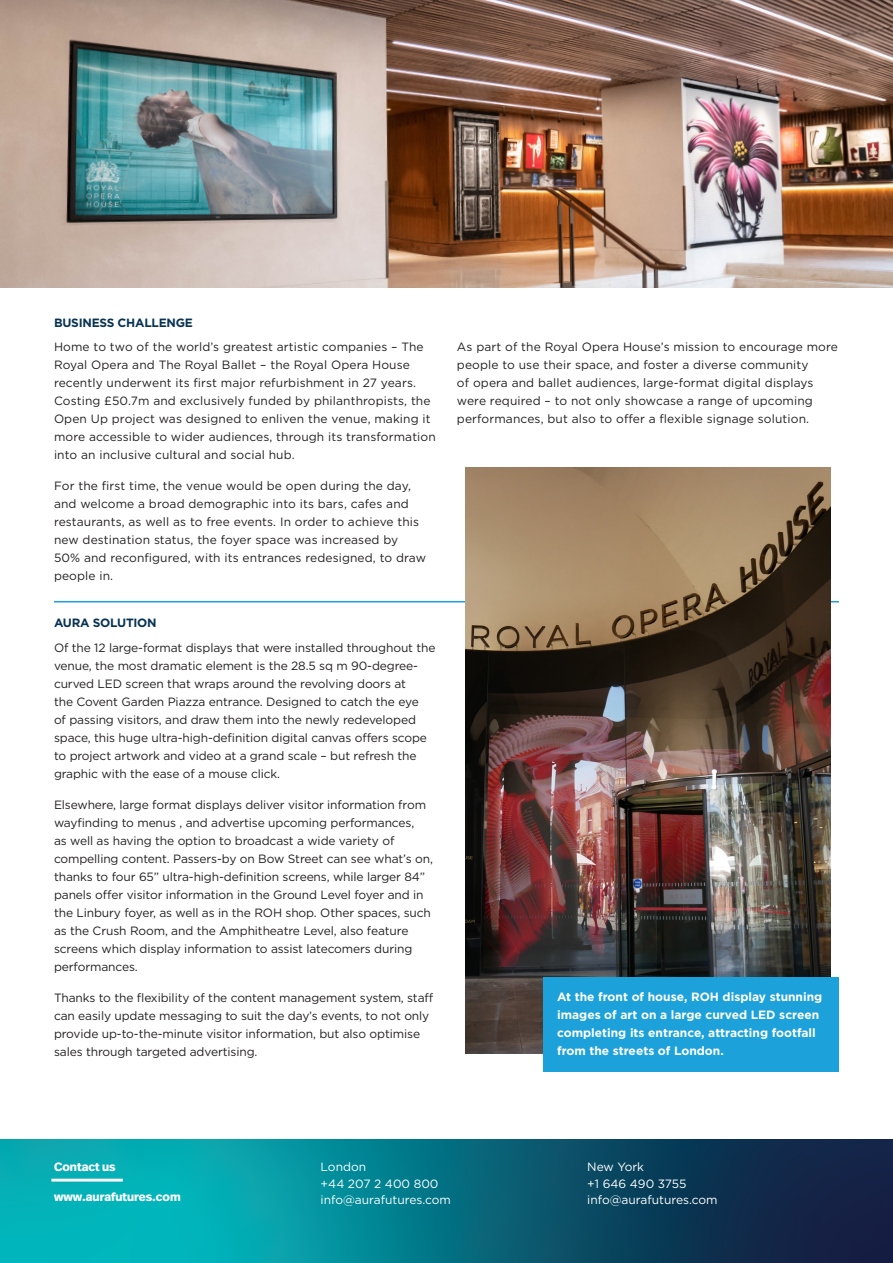
<style>
.page{position:relative;width:893px;height:1263px;background:#fff}
.page>*{position:absolute;margin:0;border:0;box-sizing:border-box;transform-origin:0 0}
.t1{font:12px/18px "Gotham";letter-spacing:-.01em;color:#231f20}
.t2{font:12px/18px "Gotham";letter-spacing:.01em;color:#231f20}
.t3{font:700 12px/18px "Gotham";color:#fff}
.t4{font:12px/16.5px "Gotham HTF";color:#fff}
.t5{font:700 12px "Gotham";letter-spacing:-.02em;color:#093354}
.t6{font:700 12px "Real Head Pro";color:#fff}
</style>
<div class="page">
<hr style="left:54px;top:601px;width:785px;height:1px;background:#1ca1db">
<img style="left:0;top:0;width:893px;height:288px">
<svg style="left:0;top:1140px;width:893px;height:123px;background:#086f82"></svg>
<hr style="left:51px;top:1179px;width:72px;height:2px;background:#fff">
<img style="left:465px;top:468px;width:365px;height:585px">
<div style="left:543px;top:977px;width:296px;height:94px;background:#1ca1db"></div>
<p class="t5" style="left:54px;top:315px;width:141px">BUSINESS CHALLENGE</p>
<p class="t2" style="left:54px;top:338px;width:383px">Home to two of the world’s greatest artistic companies – The Royal Opera and The Royal Ballet – the Royal Opera House recently underwent its first major refurbishment in 27 years.<br>Costing £50.7m and exclusively funded by philanthropists, the Open Up project was designed to enliven the venue, making it more accessible to wider audiences, through its transformation into an inclusive cultural and social hub.</p>
<p class="t2" style="left:54px;top:476px;width:374px">For the first time, the venue would be open during the day, and welcome a broad demographic into its bars, cafes and restaurants, as well as to free events. In order to achieve this new destination status, the foyer space was increased by 50% and reconfigured, with its entrances redesigned, to draw people in.</p>
<p class="t5" style="left:54px;top:615px;width:104px">AURA SOLUTION</p>
<p class="t1" style="left:54px;top:639px;width:383px">Of the 12 large-format displays that were installed throughout the venue, the most dramatic element is the 28.5 sq m 90-degree&shy;curved LED screen that wraps around the revolving doors at<br>the Covent Garden Piazza entrance. Designed to catch the eye<br>of passing visitors, and draw them into the newly redeveloped space, this huge ultra-high-definition digital canvas offers scope to project artwork and video at a grand scale – but refresh the graphic with the ease of a mouse click.</p>
<p class="t1" style="left:54px;top:795px;width:380px">Elsewhere, large format displays deliver visitor information from wayfinding to menus , and advertise upcoming performances,<br>as well as having the option to broadcast a wide variety of compelling content. Passers-by on Bow Street can see what’s on, thanks to four 65” ultra-high-definition screens, while larger 84” panels offer visitor information in the Ground Level foyer and in the Linbury foyer, as well as in the ROH shop. Other spaces, such as the Crush Room, and the Amphitheatre Level, also feature screens which display information to assist latecomers during performances.</p>
<p class="t1" style="left:54px;top:988px;width:381px">Thanks to the flexibility of the content management system, staff can easily update messaging to suit the day’s events, to not only provide up-to-the-minute visitor information, but also optimise sales through targeted advertising.</p>
<p class="t2" style="left:457px;top:338px;width:383px">As part of the Royal Opera House’s mission to encourage more people to use their space, and foster a diverse community<br>of opera and ballet audiences, large-format digital displays were required – to not only showcase a range of upcoming performances, but also to offer a flexible signage solution.</p>
<p class="t3" style="left:557px;top:987px;width:267px">At the front of house, ROH display stunning images of art on a large curved LED screen completing its entrance, attracting footfall from the streets of London.</p>
<p class="t6" style="left:54px;top:1158px;width:63px">Contact us</p>
<p class="t6" style="left:54px;top:1188px;width:128px">www.aurafutures.com</p>
<p class="t4" style="left:321px;top:1158px;width:119px">London<br>+44 207 2 400 800</p>
<p class="t4" style="left:321px;top:1191px;width:132px">info@aurafutures.com</p>
<p class="t4" style="left:587px;top:1158px;width:58px">New York</p>
<p class="t4" style="left:587px;top:1175px;width:132px">+1 646 490 3755 info@aurafutures.com</p>
</div>
